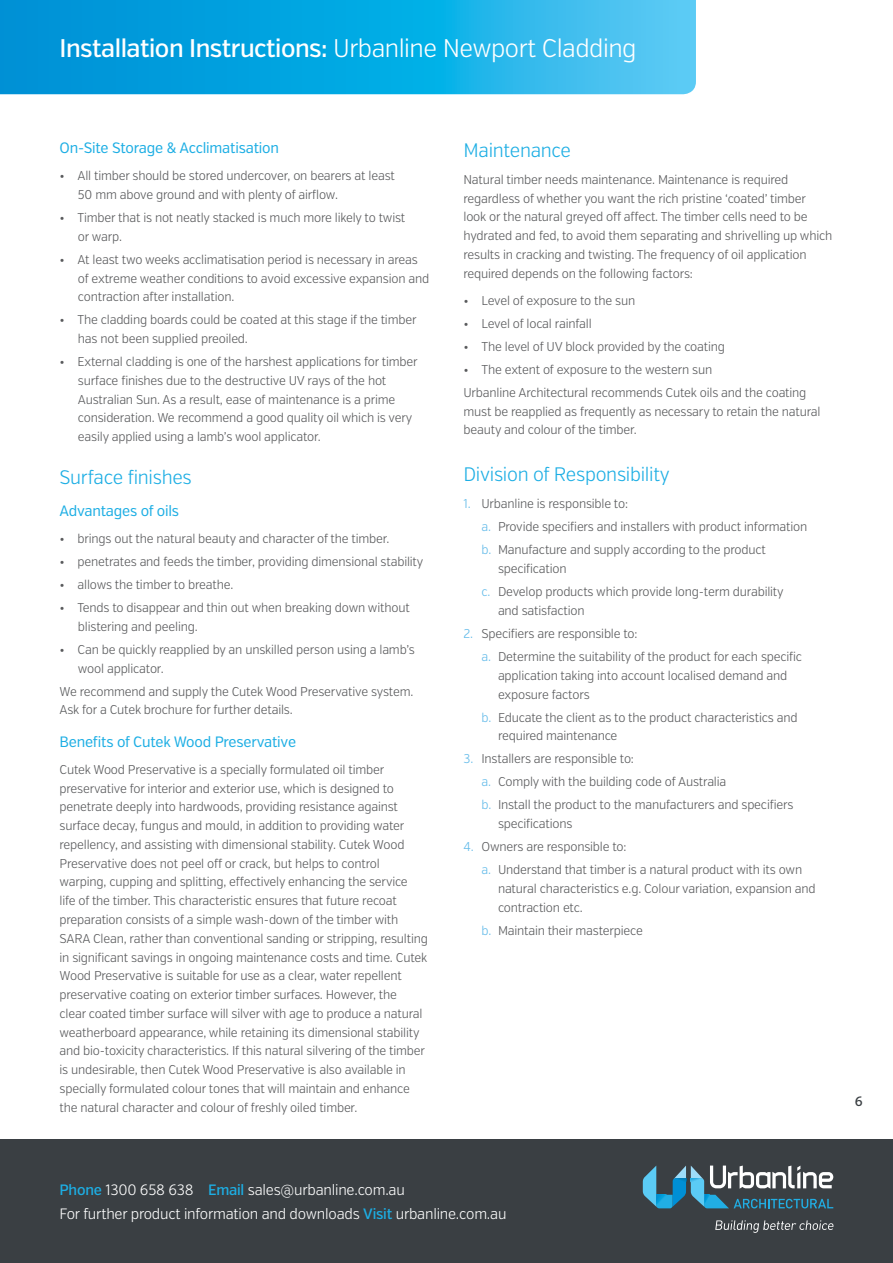
<style>
.page{position:relative;width:893px;height:1263px;background:#fff}
.page>*{position:absolute;margin:0;border:0;box-sizing:border-box;transform-origin:0 0}
.t1{font:500 25.5px "Verb Cond";letter-spacing:-.02em;color:#fff}
.t2{font:300 19.5px "Verb Cond";letter-spacing:-.015em;color:#1daee4}
.t3{font:300 15px/24px "Verb Cond";letter-spacing:-.015em;color:#fff}
.t4{font:15px "Verb Cond";letter-spacing:-.015em;color:#1daee4}
.t5{font:500 13.5px "Verb Cond";color:#3a3f43}
.t6{font:300 12.75px/18.8px "Verb Cond";letter-spacing:-.015em;color:#58595b}
.s1{font-weight:300}
.s2{color:#61bae9}
.s3{font-weight:500;color:#1daee4}
</style>
<div class="page">
<svg style="left:0;top:0;width:696px;height:94px;background:#15aae3"></svg>
<div style="left:0;top:1140px;width:893px;height:123px;background:#3a3f43"></div>
<svg style="left:643px;top:1165px;width:190px;height:43px"></svg>
<svg style="left:715px;top:1220px;width:118px;height:13px"></svg>
<h1 class="t1" style="left:60px;top:33px;width:578px">Installation Instructions: <span class="s1">Urbanline Newport Cladding</span></h1>
<p class="t4" style="left:60px;top:139px;width:221px">On-Site Storage &amp; Acclimatisation</p>
<p class="t6" style="left:78px;top:167px;width:319px;text-indent:-18px">• All timber should be stored undercover, on bearers at least<br>50 mm above ground and with plenty of airflow.</p>
<p class="t6" style="left:78px;top:208px;width:329px;text-indent:-18px">• Timber that is not neatly stacked is much more likely to twist or warp.</p>
<p class="t6" style="left:78px;top:250px;width:353px;text-indent:-18px">• At least two weeks acclimatisation period is necessary in areas of extreme weather conditions to avoid excessive expansion and contraction after installation.</p>
<p class="t6" style="left:78px;top:311px;width:340px;text-indent:-18px">• The cladding boards could be coated at this stage if the timber has not been supplied preoiled.</p>
<p class="t6" style="left:78px;top:352px;width:341px;text-indent:-18px">• External cladding is one of the harshest applications for timber surface finishes due to the destructive UV rays of the hot Australian Sun. As a result, ease of maintenance is a prime consideration. We recommend a good quality oil which is very easily applied using a lamb’s wool applicator.</p>
<h2 class="t2" style="left:60px;top:465px;width:134px">Surface finishes</h2>
<p class="t4" style="left:60px;top:502px;width:121px">Advantages of oils</p>
<p class="t6" style="left:60px;top:529px;width:331px">• brings out the natural beauty and character of the timber.</p>
<p class="t6" style="left:60px;top:552px;width:365px">• penetrates and feeds the timber, providing dimensional stability</p>
<p class="t6" style="left:60px;top:575px;width:175px">• allows the timber to breathe.</p>
<p class="t6" style="left:78px;top:598px;width:333px;text-indent:-18px">• Tends to disappear and thin out when breaking down without blistering and peeling.</p>
<p class="t6" style="left:78px;top:640px;width:338px;text-indent:-18px">• Can be quickly reapplied by an unskilled person using a lamb’s wool applicator.</p>
<p class="t6" style="left:60px;top:682px;width:355px">We recommend and supply the Cutek Wood Preservative system.<br>Ask for a Cutek brochure for further details.</p>
<p class="t4" style="left:60px;top:732px;width:238px">Benefits of Cutek Wood Preservative</p>
<p class="t6" style="left:60px;top:760px;width:370px">Cutek Wood Preservative is a specially formulated oil timber preservative for interior and exterior use, which is designed to penetrate deeply into hardwoods, providing resistance against surface decay, fungus and mould, in addition to providing water repellency, and assisting with dimensional stability. Cutek Wood Preservative does not peel off or crack, but helps to control warping, cupping and splitting, effectively enhancing the service<br>life of the timber. This characteristic ensures that future recoat preparation consists of a simple wash-down of the timber with SARA Clean, rather than conventional sanding or stripping, resulting in significant savings in ongoing maintenance costs and time. Cutek Wood Preservative is suitable for use as a clear, water repellent preservative coating on exterior timber surfaces. However, the<br>clear coated timber surface will silver with age to produce a natural weatherboard appearance, while retaining its dimensional stability and bio-toxicity characteristics. If this natural silvering of the timber is undesirable, then Cutek Wood Preservative is also available in specially formulated colour tones that will maintain and enhance the natural character and colour of freshly oiled timber.</p>
<h2 class="t2" style="left:463px;top:138px;width:109px">Maintenance</h2>
<p class="t6" style="left:463px;top:170px;width:370px">Natural timber needs maintenance. Maintenance is required regardless of whether you want the rich pristine ‘coated’ timber<br>look or the natural greyed off affect. The timber cells need to be hydrated and fed, to avoid them separating and shrivelling up which results in cracking and twisting. The frequency of oil application required depends on the following factors:</p>
<p class="t6" style="left:463px;top:291px;width:173px">• Level of exposure to the sun</p>
<p class="t6" style="left:463px;top:314px;width:130px">• Level of local rainfall</p>
<p class="t6" style="left:463px;top:337px;width:263px">• The level of UV block provided by the coating</p>
<p class="t6" style="left:463px;top:358px;width:344px;line-height:23px">• The extent of exposure to the western sun<br>Urbanline Architectural recommends Cutek oils and the coating</p>
<p class="t6" style="left:463px;top:402px;width:359px">must be reapplied as frequently as necessary to retain the natural beauty and colour of the timber.</p>
<h2 class="t2" style="left:463px;top:463px;width:208px">Division of Responsibility</h2>
<p class="t6" style="left:481px;top:493px;width:327px;line-height:23px;text-indent:-18px"><span class="s2">1.</span> Urbanline is responsible to:<br><span class="s2">a.</span> Provide specifiers and installers with product information <span class="s2">b.</span> Manufacture and supply according to the product</p>
<p class="t6" style="left:481px;top:557px;width:304px;line-height:23px;text-indent:16px">specification<br><span class="s2">c.</span> Develop products which provide long-term durability</p>
<p class="t6" style="left:498px;top:601px;width:88px">and satisfaction</p>
<p class="t6" style="left:481px;top:622px;width:322px;line-height:23px;text-indent:-18px"><span class="s2">2.</span> Specifiers are responsible to:<br><span class="s2">a.</span> Determine the suitability of the product for each specific</p>
<p class="t6" style="left:498px;top:666px;width:291px">application taking into account localised demand and exposure factors</p>
<p class="t6" style="left:498px;top:708px;width:301px;text-indent:-16px"><span class="s2">b.</span> Educate the client as to the product characteristics and required maintenance</p>
<p class="t6" style="left:481px;top:747px;width:313px;line-height:23px;text-indent:-18px"><span class="s2">3.</span> Installers are responsible to:<br><span class="s2">a.</span> Comply with the building code of Australia<br><span class="s2">b.</span> Install the product to the manufacturers and specifiers</p>
<p class="t6" style="left:498px;top:814px;width:76px">specifications</p>
<p class="t6" style="left:481px;top:835px;width:322px;line-height:23px;text-indent:-18px"><span class="s2">4.</span> Owners are responsible to:<br><span class="s2">a.</span> Understand that timber is a natural product with its own</p>
<p class="t6" style="left:498px;top:879px;width:319px">natural characteristics e.g. Colour variation, expansion and contraction etc.</p>
<p class="t6" style="left:481px;top:921px;width:163px"><span class="s2">b.</span> Maintain their masterpiece</p>
<p class="t5" style="left:855px;top:1093px;width:9px">6</p>
<p class="t3" style="left:60px;top:1178px;width:448px"><span class="s3">Phone</span> 1300 658 638 <span class="s3">Email</span> sales@urbanline.com.au<br>For further product information and downloads <span class="s3">Visit</span> urbanline.com.au</p>
</div>
